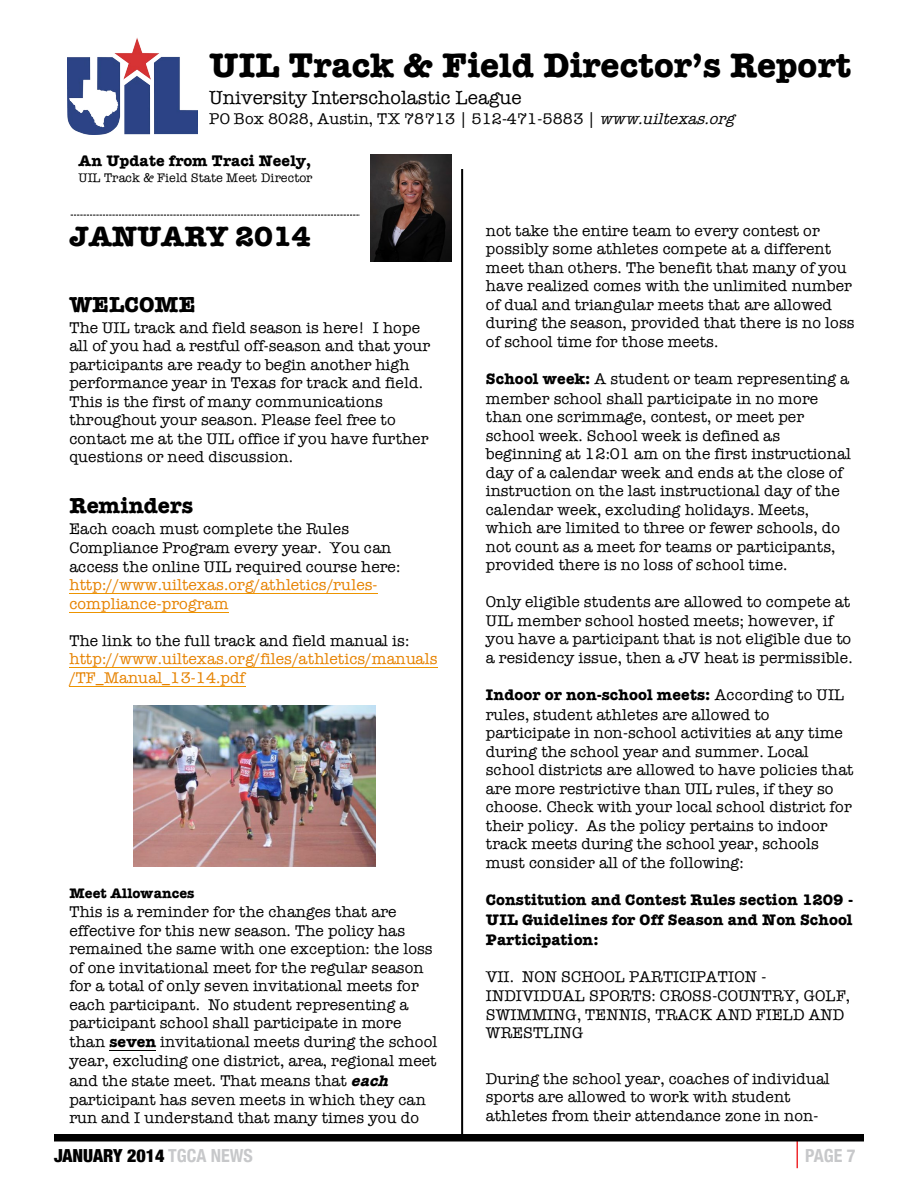
<style>
.page{position:relative;width:918px;height:1188px;background:#fff}
.page>*{position:absolute;margin:0;border:0;box-sizing:border-box;transform-origin:0 0}
.t1{font:700 35.1px "American Typewriter";letter-spacing:.005em;color:#000}
.t2{font:700 28.95px "American Typewriter";color:#000}
.t3{font:700 22.35px "American Typewriter";letter-spacing:.005em;color:#000}
.t4{font:19.2px "American Typewriter";color:#000}
.t5{font:900 condensed 18px "Helvetica Neue";color:#000}
.t6{font:700 condensed 18px "Helvetica Neue";color:#c7c8ca}
.t7{font:15.75px/18.6px "American Typewriter";letter-spacing:.01em;color:#000}
.t8{font:15.75px/18.5px "American Typewriter";letter-spacing:.01em;color:#e68200}
.t9{font:700 15.75px/19.6px "American Typewriter";letter-spacing:.005em;color:#000;text-align:justify}
.t10{font:700 14.25px "American Typewriter";letter-spacing:.01em;color:#000}
.t11{font:12.75px "American Typewriter";color:#000}
.s1{font-style:italic}
.s2{font-weight:700}
.s3{font-weight:700;font-style:italic}
.s4{font-weight:700;color:#c7c8ca}
</style>
<div class="page">
<hr style="left:796px;top:1138px;width:2px;height:30px;background:#ef2b2f">
<div style="left:54px;top:1134px;width:810px;height:8px;background:#000"></div>
<img style="left:67px;top:38px;width:131px;height:96px">
<hr style="left:461px;top:169px;width:2px;height:966px;background:#000">
<svg style="left:71px;top:215px;width:289px;height:1px"></svg>
<img style="left:370px;top:154px;width:81px;height:107px">
<hr style="left:69px;top:594px;width:309px;height:1px;background:#ed9400">
<hr style="left:69px;top:612px;width:159px;height:1px;background:#ed9400">
<hr style="left:69px;top:668px;width:369px;height:1px;background:#ed9400">
<hr style="left:69px;top:686px;width:176px;height:1px;background:#ed9400">
<img style="left:134px;top:705px;width:241px;height:162px">
<hr style="left:109px;top:1050px;width:47px;height:1px;background:#000">
<h1 class="t1" style="left:209px;top:35px;width:643px">UIL Track &amp; Field Director’s Report</h1>
<p class="t4" style="left:209px;top:83px;width:314px">University Interscholastic League</p>
<p class="t7" style="left:209px;top:109px;width:532px">PO Box 8028, Austin, TX 78713 | 512-471-5883 | <span class="s1">www.uiltexas.org</span></p>
<p class="t9" style="left:79px;top:150px;width:234px">An Update from Traci Neely,</p>
<p class="t11" style="left:79px;top:168px;width:235px">UIL Track &amp; Field State Meet Director</p>
<h2 class="t2" style="left:69px;top:211px;width:243px">JANUARY 2014</h2>
<h3 class="t3" style="left:69px;top:285px;width:128px">WELCOME</h3>
<p class="t7" style="left:69px;top:318px;width:363px">The UIL track and field season is here! I hope all of you had a restful off-season and that your participants are ready to begin another high performance year in Texas for track and field.<br>This is the first of many communications throughout your season. Please feel free to contact me at the UIL office if you have further questions or need discussion.</p>
<h3 class="t3" style="left:69px;top:487px;width:125px">Reminders</h3>
<p class="t7" style="left:69px;top:519px;width:333px">Each coach must complete the Rules<br>Compliance Program every year. You can access the online UIL required course here:</p>
<p class="t8" style="left:69px;top:575px;width:310px">http://www.uiltexas.org/athletics/rules&shy;compliance-program</p>
<p class="t7" style="left:69px;top:631px;width:342px">The link to the full track and field manual is:</p>
<p class="t8" style="left:69px;top:649px;width:370px">http://www.uiltexas.org/files/athletics/manuals /TF_Manual_13-14.pdf</p>
<p class="t10" style="left:69px;top:881px;width:127px">Meet Allowances</p>
<p class="t7" style="left:69px;top:902px;width:370px">This is a reminder for the changes that are effective for this new season. The policy has remained the same with one exception: the loss of one invitational meet for the regular season for a total of only seven invitational meets for each participant. No student representing a participant school shall participate in more than <span class="s2">seven</span> invitational meets during the school year, excluding one district, area, regional meet and the state meet. That means that <span class="s3">each </span>participant has seven meets in which they can run and I understand that many times you do</p>
<p class="t7" style="left:486px;top:221px;width:370px">not take the entire team to every contest or possibly some athletes compete at a different meet than others. The benefit that many of you have realized comes with the unlimited number of dual and triangular meets that are allowed during the season, provided that there is no loss of school time for those meets.</p>
<p class="t7" style="left:486px;top:369px;width:367px"><span class="s2">School week:</span> A student or team representing a member school shall participate in no more than one scrimmage, contest, or meet per school week. School week is defined as beginning at 12:01 am on the first instructional day of a calendar week and ends at the close of instruction on the last instructional day of the calendar week, excluding holidays. Meets, which are limited to three or fewer schools, do not count as a meet for teams or participants, provided there is no loss of school time.</p>
<p class="t7" style="left:486px;top:592px;width:368px">Only eligible students are allowed to compete at UIL member school hosted meets; however, if you have a participant that is not eligible due to a residency issue, then a JV heat is permissible.</p>
<p class="t7" style="left:486px;top:685px;width:369px"><span class="s2">Indoor or non-school meets:</span> According to UIL rules, student athletes are allowed to participate in non-school activities at any time during the school year and summer. Local school districts are allowed to have policies that are more restrictive than UIL rules, if they so choose. Check with your local school district for their policy. As the policy pertains to indoor track meets during the school year, schools must consider all of the following:</p>
<p class="t9" style="left:486px;top:889px;width:369px">Constitution and Contest Rules section 1209 - UIL Guidelines for Off Season and Non School Participation:</p>
<p class="t7" style="left:486px;top:967px;width:366px">VII. NON SCHOOL PARTICIPATION -<br>INDIVIDUAL SPORTS: CROSS-COUNTRY, GOLF,<br>SWIMMING, TENNIS, TRACK AND FIELD AND<br>WRESTLING</p>
<p class="t7" style="left:486px;top:1069px;width:345px">During the school year, coaches of individual sports are allowed to work with student athletes from their attendance zone in non-</p>
<p class="t5" style="left:54px;top:1141px;width:200px">JANUARY 2014 <span class="s4">TGCA NEWS</span></p>
<p class="t6" style="left:805px;top:1141px;width:52px">PAGE 7</p>
</div>
